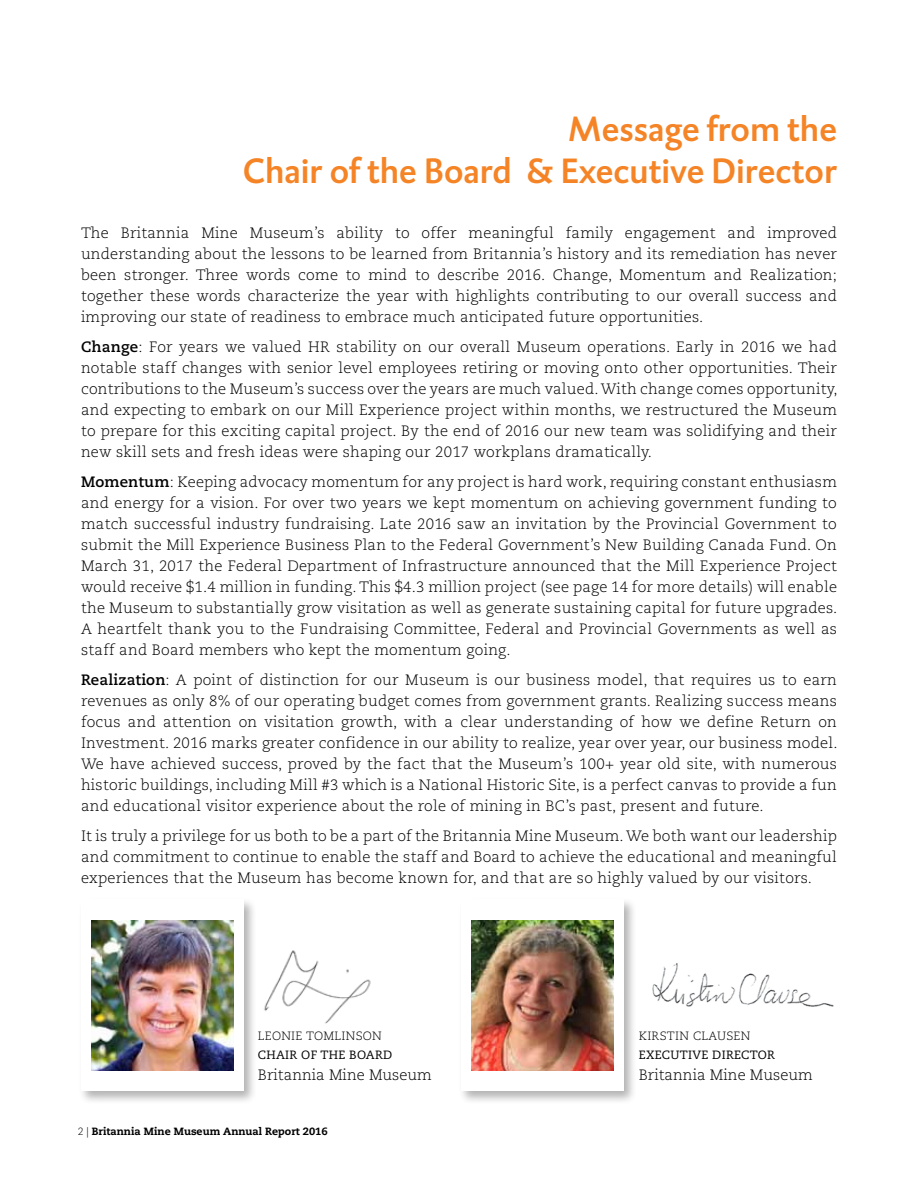
<style>
.page{position:relative;width:918px;height:1188px;background:#fff}
.page>*{position:absolute;margin:0;border:0;box-sizing:border-box;transform-origin:0 0}
.t1{font:36px/42px "DTL Caspari ST Medium";color:#f58426;text-align:right}
.t2{font:300 15px/21px "Caecilia LT Std";letter-spacing:.015em;color:#000;text-align:justify}
.t3{font:12px "Caecilia LT Std";letter-spacing:.025em;color:#000}
.t4{font:300 12px "Caecilia LT Std";letter-spacing:.025em;color:#000}
.t5{font:800 10.5px "Caecilia LT Std";color:#000}
.s1{font-weight:700}
.s2{font-weight:300}
</style>
<div class="page">
<img style="left:264px;top:950px;width:107px;height:74px">
<div style="left:78px;top:897px;width:179px;height:207px;background:#000;opacity:.3"></div>
<div style="left:81px;top:900px;width:162px;height:191px;background:#fff"></div>
<img style="left:91px;top:920px;width:142px;height:151px">
<img style="left:652px;top:963px;width:182px;height:44px">
<div style="left:458px;top:897px;width:179px;height:207px;background:#000;opacity:.3"></div>
<div style="left:461px;top:900px;width:162px;height:191px;background:#fff"></div>
<img style="left:471px;top:920px;width:142px;height:151px">
<h1 class="t1" style="left:243px;top:107px;width:596px">Message from the<br>Chair of the Board &amp; Executive Director</h1>
<p class="t2" style="left:81px;top:223px;width:758px">The Britannia Mine Museum’s ability to offer meaningful family engagement and improved understanding about the lessons to be learned from Britannia’s history and its remediation has never been stronger. Three words come to mind to describe 2016. Change, Momentum and Realization; together these words characterize the year with highlights contributing to our overall success and improving our state of readiness to embrace much anticipated future opportunities.</p>
<p class="t2" style="left:81px;top:337px;width:758px"><span class="s1">Change</span>: For years we valued HR stability on our overall Museum operations. Early in 2016 we had notable staff changes with senior level employees retiring or moving onto other opportunities. Their contributions to the Museum’s success over the years are much valued. With change comes opportunity, and expecting to embark on our Mill Experience project within months, we restructured the Museum to prepare for this exciting capital project. By the end of 2016 our new team was solidifying and their new skill sets and fresh ideas were shaping our 2017 workplans dramatically.</p>
<p class="t2" style="left:81px;top:472px;width:758px"><span class="s1">Momentum</span>: Keeping advocacy momentum for any project is hard work, requiring constant enthusiasm and energy for a vision. For over two years we kept momentum on achieving government funding to match successful industry fundraising. Late 2016 saw an invitation by the Provincial Government to submit the Mill Experience Business Plan to the Federal Government’s New Building Canada Fund. On March 31, 2017 the Federal Department of Infrastructure announced that the Mill Experience Project would receive $1.4 million in funding. This $4.3 million project (see page 14 for more details) will enable the Museum to substantially grow visitation as well as generate sustaining capital for future upgrades.<br>A heartfelt thank you to the Fundraising Committee, Federal and Provincial Governments as well as staff and Board members who kept the momentum going.</p>
<p class="t2" style="left:81px;top:670px;width:758px"><span class="s1">Realization</span>: A point of distinction for our Museum is our business model, that requires us to earn revenues as only 8% of our operating budget comes from government grants. Realizing success means focus and attention on visitation growth, with a clear understanding of how we define Return on Investment. 2016 marks greater confidence in our ability to realize, year over year, our business model.<br>We have achieved success, proved by the fact that the Museum’s 100+ year old site, with numerous historic buildings, including Mill #3 which is a National Historic Site, is a perfect canvas to provide a fun and educational visitor experience about the role of mining in BC’s past, present and future.</p>
<p class="t2" style="left:81px;top:826px;width:758px">It is truly a privilege for us both to be a part of the Britannia Mine Museum. We both want our leadership and commitment to continue to enable the staff and Board to achieve the educational and meaningful experiences that the Museum has become known for, and that are so highly valued by our visitors.</p>
<p class="t4" style="left:258px;top:1029px;width:125px">LEONIE TOMLINSON</p>
<p class="t3" style="left:258px;top:1048px;width:136px">CHAIR OF THE BOARD</p>
<p class="t2" style="left:258px;top:1065px;width:176px">Britannia Mine Museum</p>
<p class="t5" style="left:78px;top:1125px;width:251px"><span class="s2">2 |</span> Britannia Mine Museum Annual Report 2016</p>
<p class="t4" style="left:639px;top:1029px;width:113px">kIRSTIN CLAUSEN</p>
<p class="t3" style="left:639px;top:1048px;width:135px">EXECUTIVE DIRECTOR</p>
<p class="t2" style="left:639px;top:1065px;width:176px">Britannia Mine Museum</p>
</div>
